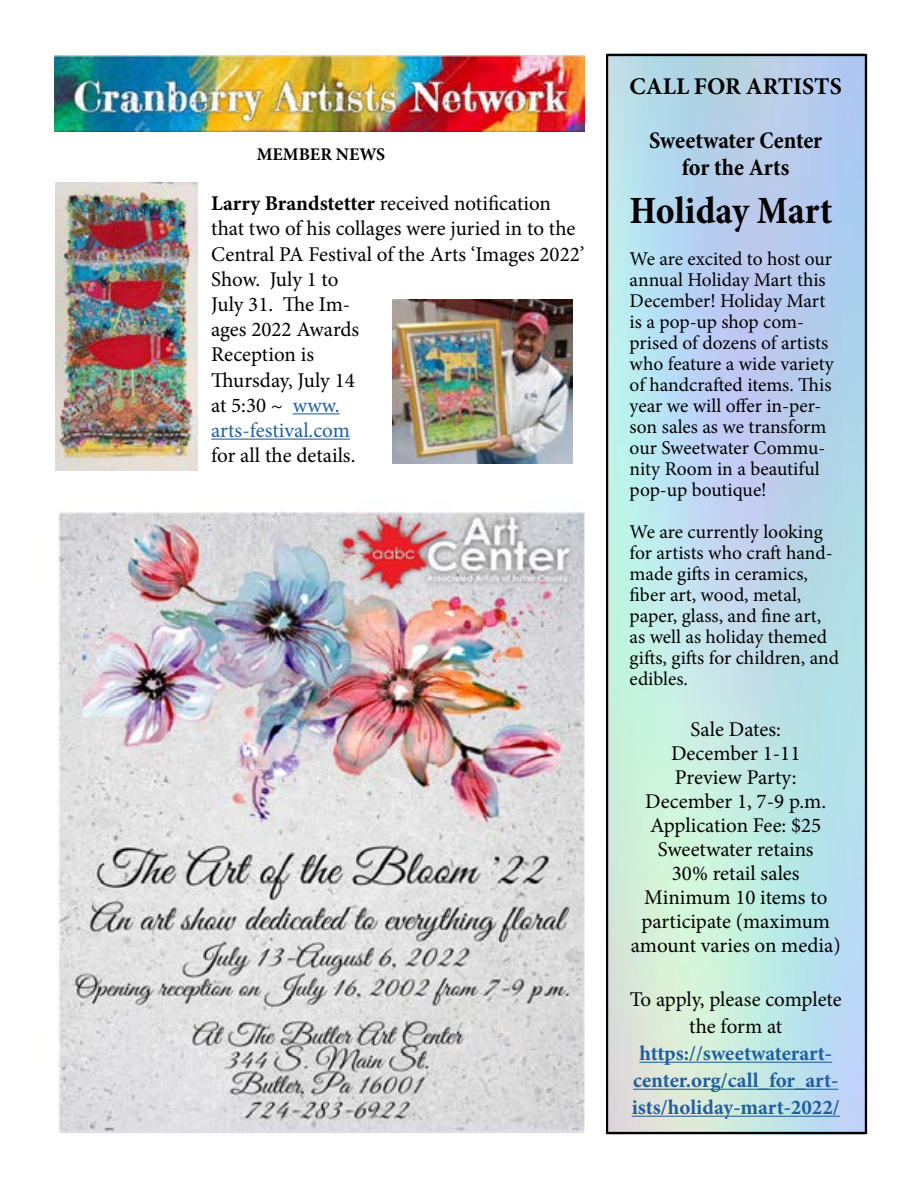
<style>
.page{position:relative;width:918px;height:1188px;background:#fff}
.page>*{position:absolute;margin:0;border:0;box-sizing:border-box;transform-origin:0 0}
.t1{font:700 condensed 39px "Minion Pro";letter-spacing:-.005em;color:#000}
.t2{font:700 condensed 24px/27px "Minion Pro";letter-spacing:-.005em;color:#000;text-align:center}
.t3{font:700 24px "Minion Pro";color:#000}
.t4{font:21px/24px "Minion Pro";color:#000;text-align:center}
.t5{font:700 21px/27px "Minion Pro";color:#215e9e;text-align:center}
.t6{font:19.5px/21px "Minion Pro";color:#000}
.t7{font:700 17.85px "Minion Pro";color:#000}
.s1{font-weight:700}
.s2{color:#215e9e}
</style>
<div class="page">
<div style="left:606px;top:54px;width:261px;height:1080px;border:2px solid #000"></div>
<img style="left:54px;top:55px;width:531px;height:76px">
<hr style="left:639px;top:1062px;width:193px;height:1px;background:#215e9e">
<hr style="left:633px;top:1089px;width:205px;height:1px;background:#215e9e">
<hr style="left:632px;top:1116px;width:208px;height:1px;background:#215e9e">
<hr style="left:293px;top:413px;width:47px;height:1px;background:#215e9e">
<hr style="left:211px;top:439px;width:139px;height:1px;background:#215e9e">
<img style="left:56px;top:183px;width:142px;height:288px">
<img style="left:392px;top:299px;width:180px;height:164px">
<img style="left:58px;top:508px;width:527px;height:624px">
<p class="t7" style="left:257px;top:142px;width:130px">MEMBER NEWS</p>
<p class="t4" style="left:211px;top:191px;width:375px;line-height:25.2px;text-align:left"><span class="s1">Larry Brandstetter</span> received notification that two of his collages were juried in to the<br>Central PA Festival of the Arts ‘Images 2022’<br>Show. July 1 to<br>July 31. The Im-<br>ages 2022 Awards<br>Reception is<br>Thursday, July 14<br>at 5:30 ~ <span class="s2">www.<br>arts-festival.com</span></p>
<p class="t4" style="left:211px;top:444px;width:146px">for all the details.</p>
<p class="t3" style="left:630px;top:70px;width:214px">CALL FOR ARTISTS</p>
<p class="t2" style="left:649px;top:127px;width:175px">Sweetwater Center for the Arts</p>
<h1 class="t1" style="left:630px;top:184px;width:204px">Holiday Mart</h1>
<p class="t6" style="left:630px;top:248px;width:206px">We are excited to host our annual Holiday Mart this<br>December! Holiday Mart is a pop-up shop com&shy;prised of dozens of artists who feature a wide variety of handcrafted items. This year we will offer in-per&shy;son sales as we transform our Sweetwater Commu&shy;nity Room in a beautiful pop-up boutique!</p>
<p class="t6" style="left:630px;top:522px;width:211px">We are currently looking for artists who craft hand&shy;made gifts in ceramics, fiber art, wood, metal, paper, glass, and fine art, as well as holiday themed gifts, gifts for children, and edibles.</p>
<p class="t4" style="left:631px;top:718px;width:211px">Sale Dates:<br>December 1-11<br>Preview Party:<br>December 1, 7-9 p.m.<br>Application Fee: $25<br>Sweetwater retains<br>30% retail sales<br>Minimum 10 items to participate (maximum amount varies on media)</p>
<p class="t4" style="left:630px;top:986px;width:214px;line-height:27px">To apply, please complete the form at</p>
<p class="t5" style="left:632px;top:1040px;width:210px">https://sweetwaterart&shy;center.org/call_for_art&shy;ists/holiday-mart-2022/</p>
</div>
